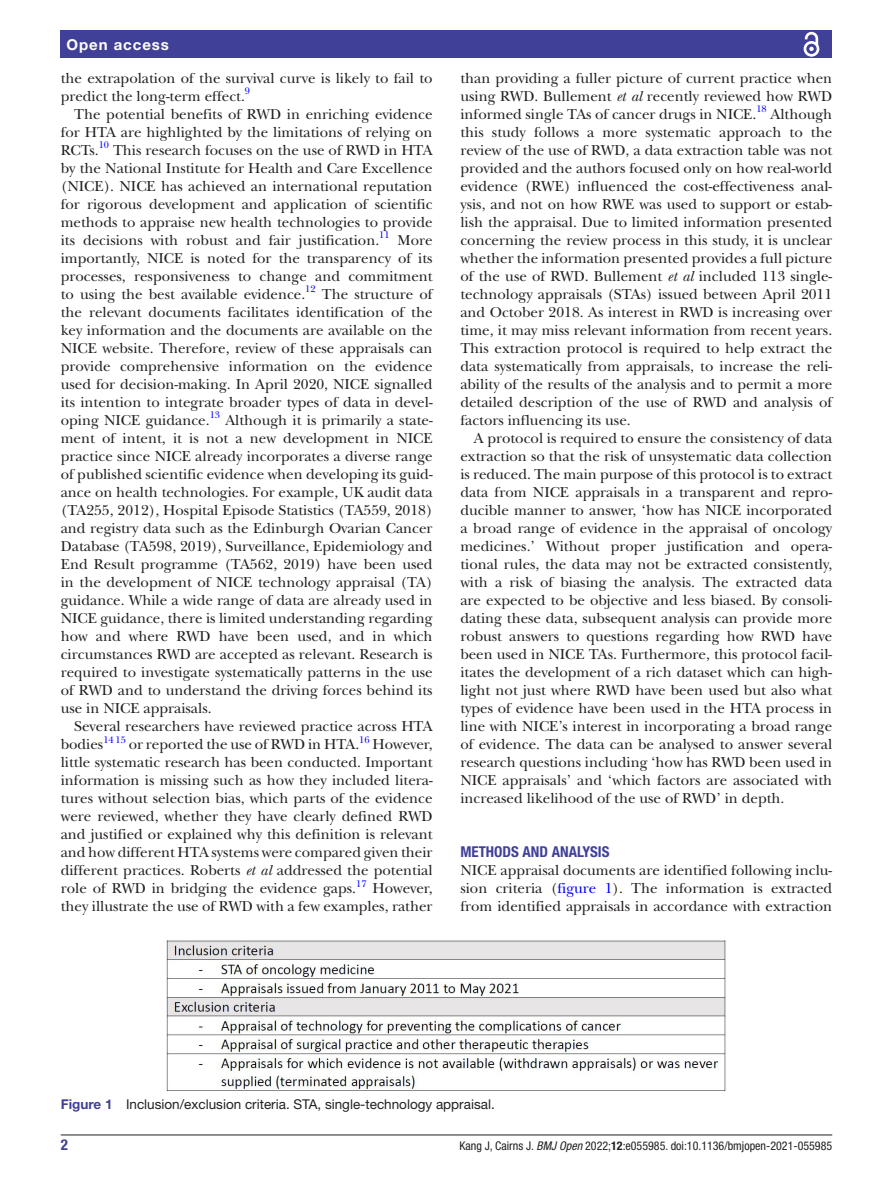
<style>
.page{position:relative;width:893px;height:1191px;background:#fff}
.page>*{position:absolute;margin:0;border:0;box-sizing:border-box;transform-origin:0 0}
.t1{font:15px/18px "New Baskerville";color:#231f20;text-align:justify}
.t2{font:700 condensed 15px "Helvetica Neue LT Std";color:#414099}
.t3{font:700 15px "Helvetica Neue LT Std";letter-spacing:.065em;color:#fff}
.t4{font:13.5px "Helvetica Neue LT Std";color:#231f20}
.t5{font:condensed 12px "Helvetica Neue LT Std";color:#231f20}
.t6{font:9.9px "New Baskerville";color:#00f}
.s1{font-style:italic}
.s2{color:#00f}
.s3{font-weight:700;color:#414099}
.s4{font-weight:700}
</style>
<div class="page">
<hr style="left:61px;top:1134px;width:771px;height:1px;background:#231f20">
<div style="left:61px;top:31px;width:771px;height:27px;background:#414099"></div>
<svg style="left:803px;top:31px;width:17px;height:26px"></svg>
<img style="left:166px;top:940px;width:560px;height:151px">
<p class="t3" style="left:66px;top:35px;width:104px">Open access</p>
<p class="t1" style="left:61px;top:69px;width:373px">the extrapolation of the survival curve is likely to fail to predict the long-term effect.</p>
<p class="t6" style="left:245px;top:85px;width:7px">9</p>
<p class="t1" style="left:61px;top:105px;width:373px;text-indent:14px">The potential benefits of RWD in enriching evidence for HTA are highlighted by the limitations of relying on RCTs.</p>
<p class="t6" style="left:99px;top:139px;width:12px">10</p>
<p class="t1" style="left:61px;top:141px;width:373px;text-indent:52px">This research focuses on the use of RWD in HTA by the National Institute for Health and Care Excellence (NICE). NICE has achieved an international reputation for rigorous development and application of scientific methods to appraise new health technologies to provide its decisions with robust and fair justification.</p>
<p class="t6" style="left:379px;top:229px;width:12px">11</p>
<p class="t1" style="left:61px;top:231px;width:373px;text-indent:337px">More importantly, NICE is noted for the transparency of its processes, responsiveness to change and commitment to using the best available evidence.</p>
<p class="t6" style="left:305px;top:283px;width:12px">12</p>
<p class="t1" style="left:61px;top:285px;width:373px;text-indent:261px">The structure of the relevant documents facilitates identification of the key information and the documents are available on the NICE website. Therefore, review of these appraisals can provide comprehensive information on the evidence used for decision-making. In April 2020, NICE signalled its intention to integrate broader types of data in devel&shy;oping NICE guidance.</p>
<p class="t6" style="left:210px;top:409px;width:12px">13</p>
<p class="t1" style="left:61px;top:411px;width:373px;text-indent:165px">Although it is primarily a state&shy;ment of intent, it is not a new development in NICE practice since NICE already incorporates a diverse range of published scientific evidence when developing its guid&shy;ance on health technologies. For example, UK audit data (TA255, 2012), Hospital Episode Statistics (TA559, 2018) and registry data such as the Edinburgh Ovarian Cancer Database (TA598, 2019), Surveillance, Epidemiology and End Result programme (TA562, 2019) have been used in the development of NICE technology appraisal (TA) guidance. While a wide range of data are already used in NICE guidance, there is limited understanding regarding how and where RWD have been used, and in which circumstances RWD are accepted as relevant. Research is required to investigate systematically patterns in the use of RWD and to understand the driving forces behind its use in NICE appraisals.</p>
<p class="t1" style="left:61px;top:717px;width:373px;text-indent:13px">Several researchers have reviewed practice across HTA bodies</p>
<p class="t6" style="left:103px;top:733px;width:24px">14 15</p>
<p class="t1" style="left:129px;top:735px;width:232px">or reported the use of RWD in HTA.</p>
<p class="t6" style="left:359px;top:733px;width:12px">16</p>
<p class="t1" style="left:61px;top:735px;width:373px;text-indent:312px">However, little systematic research has been conducted. Important information is missing such as how they included litera&shy;tures without selection bias, which parts of the evidence were reviewed, whether they have clearly defined RWD and justified or explained why this definition is relevant and how different HTA systems were compared given their different practices. Roberts <span class="s1">et al</span> addressed the potential role of RWD in bridging the evidence gaps.</p>
<p class="t6" style="left:356px;top:877px;width:12px">17</p>
<p class="t1" style="left:61px;top:879px;width:373px;text-align:right">However,<br>they illustrate the use of RWD with a few examples, rather</p>
<p class="t1" style="left:460px;top:69px;width:373px">than providing a fuller picture of current practice when using RWD. Bullement <span class="s1">et al</span> recently reviewed how RWD informed single TAs of cancer drugs in NICE.</p>
<p class="t6" style="left:756px;top:103px;width:12px">18</p>
<p class="t1" style="left:460px;top:105px;width:373px;text-indent:310px">Although this study follows a more systematic approach to the review of the use of RWD, a data extraction table was not provided and the authors focused only on how real-world evidence (RWE) influenced the cost-effectiveness anal&shy;ysis, and not on how RWE was used to support or estab&shy;lish the appraisal. Due to limited information presented concerning the review process in this study, it is unclear whether the information presented provides a full picture of the use of RWD. Bullement <span class="s1">et al</span> included 113 single&shy;technology appraisals (STAs) issued between April 2011 and October 2018. As interest in RWD is increasing over time, it may miss relevant information from recent years.<br>This extraction protocol is required to help extract the data systematically from appraisals, to increase the reli&shy;ability of the results of the analysis and to permit a more detailed description of the use of RWD and analysis of factors influencing its use.</p>
<p class="t1" style="left:460px;top:429px;width:373px;text-indent:14px">A protocol is required to ensure the consistency of data extraction so that the risk of unsystematic data collection is reduced. The main purpose of this protocol is to extract data from NICE appraisals in a transparent and repro&shy;ducible manner to answer, ‘how has NICE incorporated a broad range of evidence in the appraisal of oncology medicines.’ Without proper justification and opera&shy;tional rules, the data may not be extracted consistently, with a risk of biasing the analysis. The extracted data are expected to be objective and less biased. By consoli&shy;dating these data, subsequent analysis can provide more robust answers to questions regarding how RWD have been used in NICE TAs. Furthermore, this protocol facil&shy;itates the development of a rich dataset which can high&shy;light not just where RWD have been used but also what types of evidence have been used in the HTA process in line with NICE’s interest in incorporating a broad range of evidence. The data can be analysed to answer several research questions including ‘how has RWD been used in NICE appraisals’ and ‘which factors are associated with increased likelihood of the use of RWD’ in depth.</p>
<p class="t2" style="left:460px;top:843px;width:151px">METHODS AND ANALYSIS</p>
<p class="t1" style="left:460px;top:861px;width:373px">NICE appraisal documents are identified following inclu&shy;sion criteria (<span class="s2">figure 1</span>). The information is extracted from identified appraisals in accordance with extraction</p>
<p class="t4" style="left:61px;top:1096px;width:436px"><span class="s3">Figure 1</span> Inclusion/exclusion criteria. STA, single-technology appraisal.</p>
<p class="t2" style="left:61px;top:1135px;width:9px">2</p>
<p class="t5" style="left:459px;top:1138px;width:374px">Kang J, Cairns J. <span class="s1">BMJ Open</span> 2022;<span class="s4">12</span>:e055985. doi:10.1136/bmjopen-2021-055985</p>
</div>
